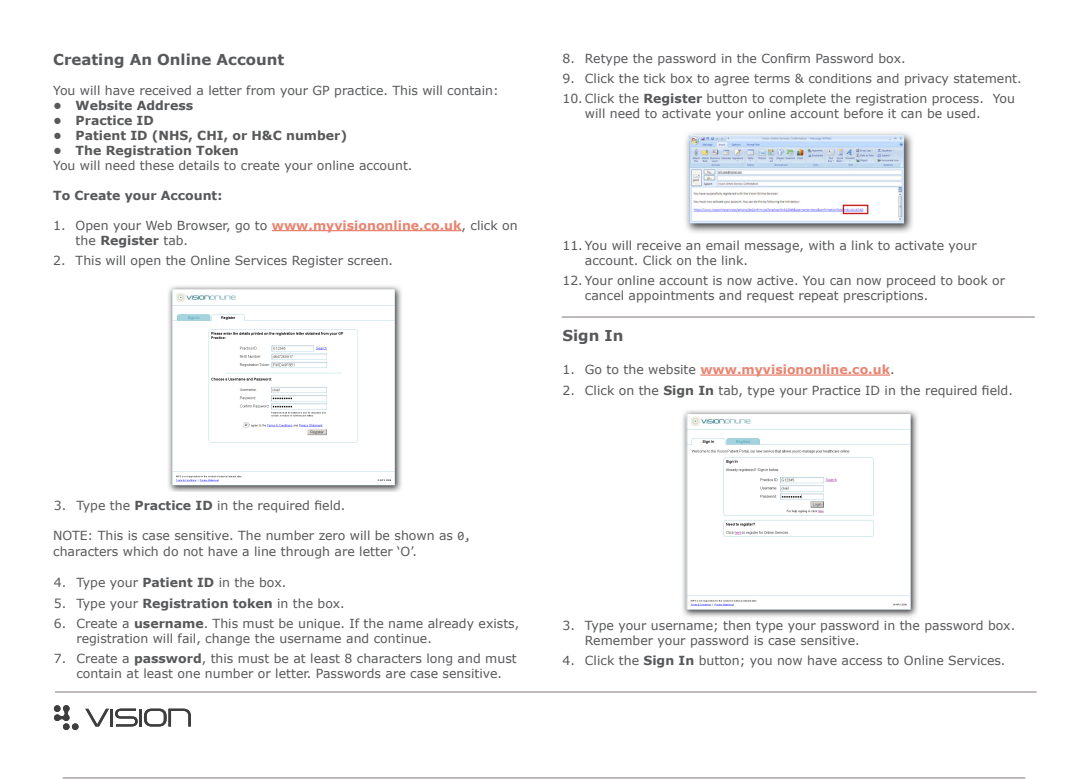
<style>
.page{position:relative;width:1088px;height:780px;background:#fff}
.page>*{position:absolute;margin:0;border:0;box-sizing:border-box;transform-origin:0 0}
.Heading{font:700 15px "Verdana";color:#57585a}
.t1{font:12.5px/15px "Verdana";color:#57585a}
.t2{font:700 12.5px "Verdana";color:#57585a}
.t3{font:700 12.5px "Verdana";color:#e88572}
.s1{font-weight:700;color:#e88572}
.s2{font-weight:700}
.s3{font-family:"Consolas"}
.s4{font-weight:400;color:#57585a}
</style>
<div class="page">
<hr style="left:63px;top:777px;width:962px;height:1px;background:#7d7775">
<img style="left:168px;top:286px;width:234px;height:205px">
<img style="left:685px;top:132px;width:228px;height:101px">
<img style="left:682px;top:410px;width:236px;height:207px">
<hr style="left:272px;top:230px;width:189px;height:1px;background:#e88572">
<hr style="left:700px;top:374px;width:190px;height:1px;background:#e88572">
<hr style="left:562px;top:317px;width:472px;height:1px;background:#7d7775">
<hr style="left:55px;top:691px;width:981px;height:1px;background:#7d7775">
<hr style="left:110px;top:708px;width:3px;height:18px;background:#3e3e3f">
<hr style="left:139px;top:708px;width:3px;height:18px;background:#3e3e3f">
<svg style="left:115px;top:708px;width:23px;height:18px"></svg>
<svg style="left:144px;top:708px;width:47px;height:18px"></svg>
<svg style="left:85px;top:708px;width:24px;height:18px"></svg>
<svg style="left:54px;top:705px;width:25px;height:25px"></svg>
<p class="Heading" style="left:53px;top:49px;width:233px">Creating An Online Account</p>
<p class="t1" style="left:53px;top:82px;width:447px">You will have received a letter from your GP practice. This will contain:</p>
<p class="t2" style="left:53px;top:96px;width:142px">• Website Address</p>
<p class="t2" style="left:53px;top:111px;width:102px">• Practice ID</p>
<p class="t2" style="left:53px;top:126px;width:295px">• Patient ID (NHS, CHI, or H&amp;C number)</p>
<p class="t2" style="left:53px;top:141px;width:187px">• The Registration Token</p>
<p class="t1" style="left:53px;top:157px;width:361px">You will need these details to create your online account.</p>
<p class="t2" style="left:53px;top:186px;width:171px">To Create your Account:</p>
<p class="t1" style="left:76px;top:217px;width:443px;text-indent:-22px">1. Open your Web Browser, go to <span class="s1">www.myvisiononline.co.uk</span>, click on the <span class="s2">Register</span> tab.</p>
<p class="t1" style="left:53px;top:253px;width:341px">2. This will open the Online Services Register screen.</p>
<p class="t1" style="left:54px;top:498px;width:293px">3. Type the <span class="s2">Practice ID</span> in the required field.</p>
<p class="t1" style="left:53px;top:528px;width:419px">NOTE: This is case sensitive. The number zero will be shown as <span class="s3">0, </span>characters which do not have a line through are letter ‘O’.</p>
<p class="t1" style="left:54px;top:575px;width:234px">4. Type your <span class="s2">Patient ID</span> in the box.</p>
<p class="t1" style="left:54px;top:595px;width:292px">5. Type your <span class="s2">Registration token</span> in the box.</p>
<p class="t1" style="left:76px;top:616px;width:444px;text-indent:-22px">6. Create a <span class="s2">username</span>. This must be unique. If the name already exists, registration will fail, change the username and continue.</p>
<p class="t1" style="left:76px;top:651px;width:442px;text-indent:-22px">7. Create a <span class="s2">password</span>, this must be at least 8 characters long and must contain at least one number or letter. Passwords are case sensitive.</p>
<p class="t1" style="left:562px;top:51px;width:345px">8. Retype the password in the Confirm Password box.</p>
<p class="t1" style="left:562px;top:71px;width:461px">9. Click the tick box to agree terms &amp; conditions and privacy statement.</p>
<p class="t1" style="left:585px;top:91px;width:432px;text-indent:-22px">10. Click the <span class="s2">Register</span> button to complete the registration process. You will need to activate your online account before it can be used.</p>
<p class="t1" style="left:585px;top:237px;width:393px;text-indent:-22px">11. You will receive an email message, with a link to activate your account. Click on the link.</p>
<p class="t1" style="left:585px;top:273px;width:422px;text-indent:-22px">12. Your online account is now active. You can now proceed to book or cancel appointments and request repeat prescriptions.</p>
<p class="Heading" style="left:562px;top:325px;width:62px">Sign In</p>
<p class="t3" style="left:562px;top:361px;width:334px"><span class="s4">1. Go to the website</span> www.myvisiononline.co.uk<span class="s4">.</span></p>
<p class="t1" style="left:562px;top:382px;width:452px">2. Click on the <span class="s2">Sign In</span> tab, type your Practice ID in the required field.</p>
<p class="t1" style="left:585px;top:617px;width:432px;text-indent:-22px">3. Type your username; then type your password in the password box.<br>Remember your password is case sensitive.</p>
<p class="t1" style="left:562px;top:653px;width:445px">4. Click the <span class="s2">Sign In</span> button; you now have access to Online Services.</p>
</div>
